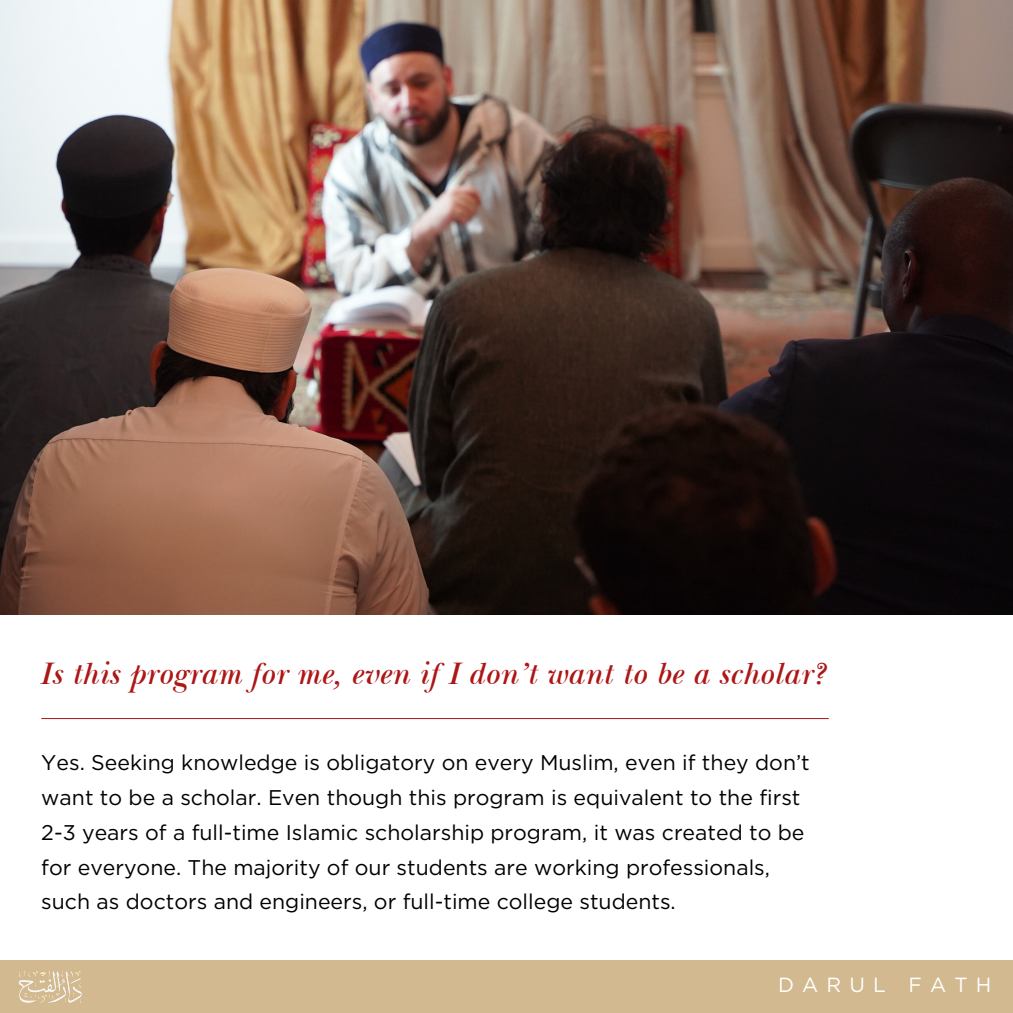
<style>
.page{position:relative;width:1013px;height:1013px;background:#fff}
.page>*{position:absolute;margin:0;border:0;box-sizing:border-box;transform-origin:0 0}
.t1{font:italic 600 32.5px "New Baskerville ITC Pro";letter-spacing:.015em;color:#ad1616}
.t2{font:21.25px/34.8px "Gotham";color:#000}
.t3{font:20.5px "Gotham";letter-spacing:.4em;color:#fff}
</style>
<div class="page">
<div style="left:0;top:960px;width:1012px;height:52px;background:#d2b98f"></div>
<img style="left:18px;top:971px;width:64px;height:32px">
<hr style="left:41px;top:718px;width:787px;height:1px;background:#ad1616">
<img style="left:0;top:0;width:1012px;height:614px">
<p class="t1" style="left:41px;top:662px;width:786px">Is this program for me, even if I don’t want to be a scholar?</p>
<p class="t2" style="left:41px;top:746px;width:770px">Yes. Seeking knowledge is obligatory on every Muslim, even if they don’t want to be a scholar. Even though this program is equivalent to the first 2-3 years of a full-time Islamic scholarship program, it was created to be for everyone. The majority of our students are working professionals, such as doctors and engineers, or full-time college students.</p>
<h1 class="t3" style="left:778px;top:975px;width:215px">DARUL FATH</h1>
</div>
